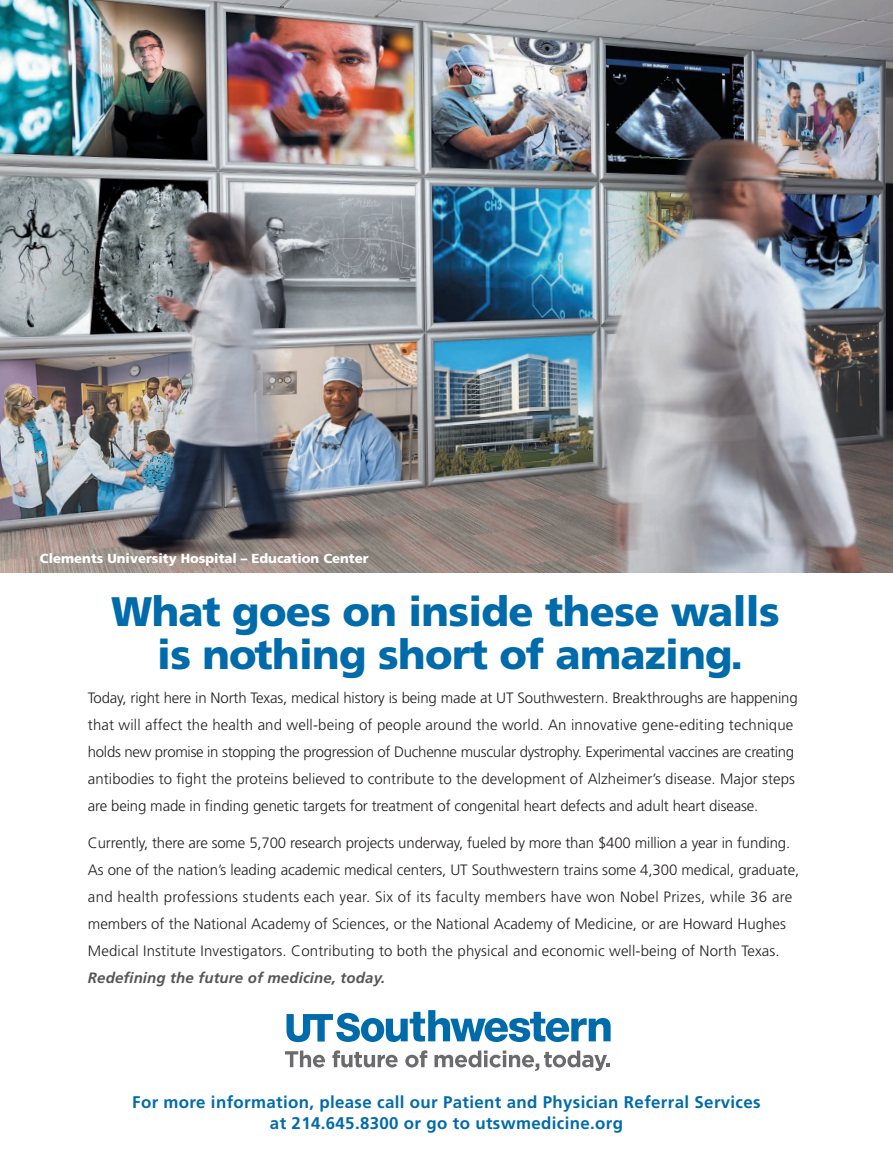
<style>
.page{position:relative;width:893px;height:1174px;background:#fff}
.page>*{position:absolute;margin:0;border:0;box-sizing:border-box;transform-origin:0 0}
.t1{font:900 41.25px/43.5px "Frutiger";letter-spacing:-.015em;color:#006bab;text-align:center}
.t2{font:700 16.8px/21px "Frutiger";letter-spacing:.02em;color:#006bab;text-align:center}
.t3{font:300 15px/27px "Frutiger";letter-spacing:-.005em;color:#231f20}
.t4{font:italic 700 15px "Frutiger";letter-spacing:.01em;color:#555658}
.t5{font:900 13.2px "Frutiger";color:#fff}
</style>
<div class="page">
<img style="left:0;top:0;width:893px;height:573px">
<svg style="left:285px;top:1050px;width:40px;height:17px"></svg>
<svg style="left:332px;top:1050px;width:66px;height:17px"></svg>
<svg style="left:405px;top:1050px;width:22px;height:17px"></svg>
<svg style="left:434px;top:1050px;width:176px;height:21px"></svg>
<svg style="left:286px;top:1010px;width:325px;height:32px"></svg>
<p class="t5" style="left:40px;top:550px;width:330px">Clements University Hospital – Education Center</p>
<h1 class="t1" style="left:111px;top:589px;width:670px">What goes on inside these walls is nothing short of amazing.</h1>
<p class="t3" style="left:88px;top:684px;width:711px">Today, right here in North Texas, medical history is being made at UT Southwestern. Breakthroughs are happening that will affect the health and well-being of people around the world. An innovative gene-editing technique holds new promise in stopping the progression of Duchenne muscular dystrophy. Experimental vaccines are creating antibodies to fight the proteins believed to contribute to the development of Alzheimer’s disease. Major steps are being made in finding genetic targets for treatment of congenital heart defects and adult heart disease.</p>
<p class="t3" style="left:88px;top:829px;width:713px">Currently, there are some 5,700 research projects underway, fueled by more than $400 million a year in funding.<br>As one of the nation’s leading academic medical centers, UT Southwestern trains some 4,300 medical, graduate, and health professions students each year. Six of its faculty members have won Nobel Prizes, while 36 are members of the National Academy of Sciences, or the National Academy of Medicine, or are Howard Hughes Medical Institute Investigators. Contributing to both the physical and economic well-being of North Texas.</p>
<p class="t4" style="left:88px;top:969px;width:299px">Redefining the future of medicine, today.</p>
<p class="t2" style="left:132px;top:1091px;width:630px">For more information, please call our Patient and Physician Referral Services at 214.645.8300 or go to utswmedicine.org</p>
</div>
